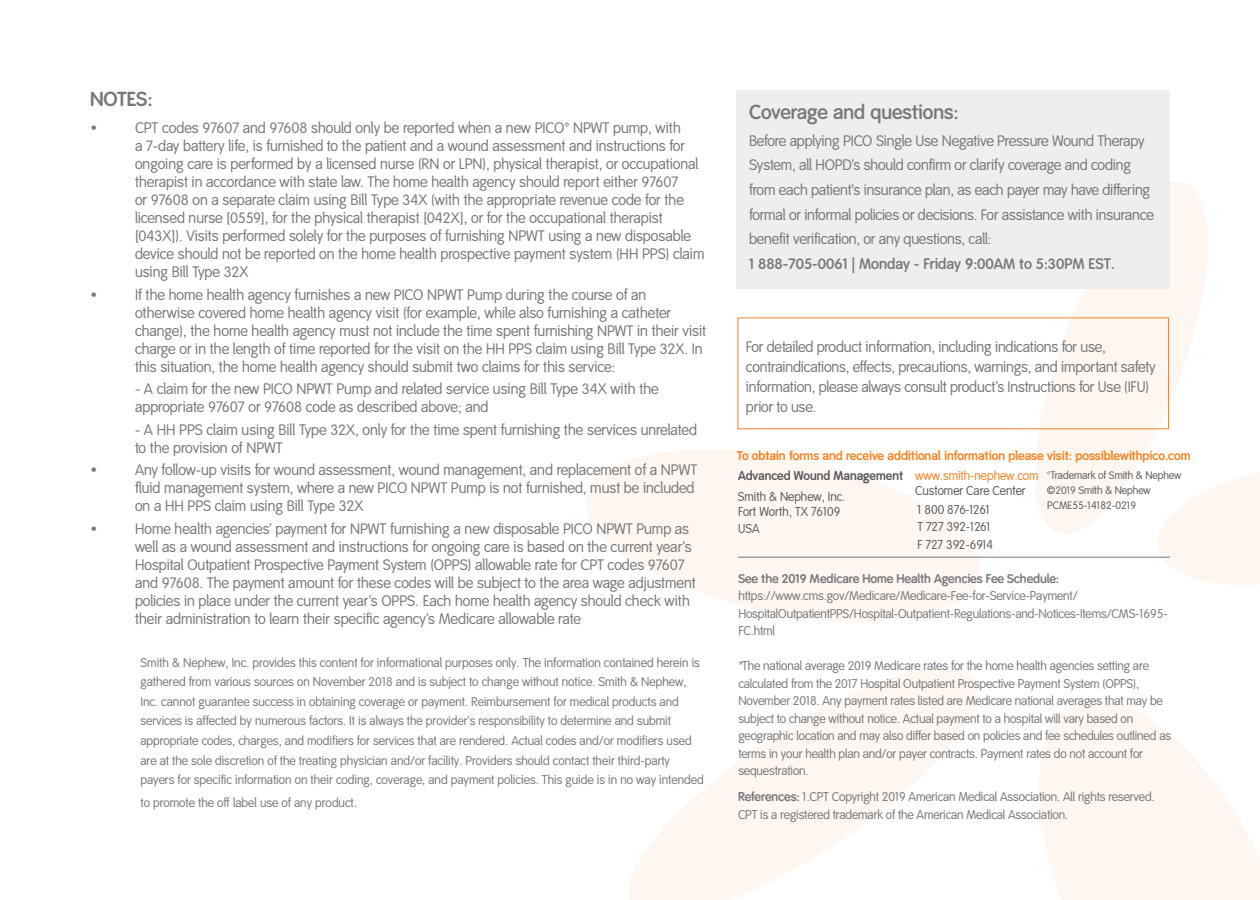
<style>
.page{position:relative;width:1260px;height:900px;background:#fff}
.page>*{position:absolute;margin:0;border:0;box-sizing:border-box;transform-origin:0 0}
.t1{font:600 20px "Smith&Nephew";color:#77787b}
.t2{font:700 20px "Smith&Nephew";letter-spacing:-.005em;color:#77787b}
.t3{font:15px/18px "Smith&Nephew";color:#77787b}
.t4{font:12.5px/17.5px "Smith&Nephew LF";letter-spacing:-.01em;color:#77787b}
.t5{font:12.5px/19.8px "Smith&Nephew";color:#77787b}
.t6{font:12.5px/17.8px "Smith&Nephew LF";color:#59595c}
.t7{font:700 12.5px "Smith&Nephew";color:#f58220}
.t8{font:700 12.5px "Smith&Nephew LF";letter-spacing:-.01em;color:#77787b}
.t9{font:700 12.5px "Smith&Nephew LF";color:#59595c}
.t10{font:12.5px "Smith&Nephew LF";color:#f58220}
.t11{font:10.75px/15px "Smith&Nephew LF";color:#58595b}
.t12{font:10.75px "Smith&Nephew LF";color:#58595b}
.s1{font-weight:700}
.s2{font-size:15px}
.s3{font-weight:600}
.s4{font-family:"Smith&Nephew LF";font-weight:700}
</style>
<div class="page">
<svg style="left:586px;top:182px;width:674px;height:718px"></svg>
<div style="left:737px;top:91px;width:433px;height:198px;background:#eeeeef"></div>
<hr style="left:738px;top:557px;width:432px;height:1px;background:#76777a">
<h1 class="t2" style="left:90px;top:86px;width:64px">NOTES:</h1>
<p class="t3" style="left:90px;top:120px;width:9px">•</p>
<p class="t3" style="left:135px;top:120px;width:571px">CPT codes 97607 and 97608 should only be reported when a new PICO<span class="s1">™</span> NPWT pump, with<br>a 7-day battery life, is furnished to the patient and a wound assessment and instructions for ongoing care is performed by a licensed nurse (RN or LPN), physical therapist, or occupational therapist in accordance with state law. The home health agency should report either 97607<br>or 97608 on a separate claim using Bill Type 34X (with the appropriate revenue code for the licensed nurse [0559], for the physical therapist [042X], or for the occupational therapist [043X]). Visits performed solely for the purposes of furnishing NPWT using a new disposable device should not be reported on the home health prospective payment system (HH PPS) claim using Bill Type 32X</p>
<p class="t3" style="left:90px;top:286px;width:9px">•</p>
<p class="t3" style="left:135px;top:286px;width:573px">If the home health agency furnishes a new PICO NPWT Pump during the course of an otherwise covered home health agency visit (for example, while also furnishing a catheter change), the home health agency must not include the time spent furnishing NPWT in their visit charge or in the length of time reported for the visit on the HH PPS claim using Bill Type 32X. In this situation, the home health agency should submit two claims for this service:</p>
<p class="t3" style="left:135px;top:381px;width:525px">- A claim for the new PICO NPWT Pump and related service using Bill Type 34X with the appropriate 97607 or 97608 code as described above; and</p>
<p class="t3" style="left:135px;top:421px;width:564px">- A HH PPS claim using Bill Type 32X, only for the time spent furnishing the services unrelated to the provision of NPWT</p>
<p class="t3" style="left:90px;top:462px;width:9px">•</p>
<p class="t3" style="left:135px;top:462px;width:564px">Any follow-up visits for wound assessment, wound management, and replacement of a NPWT fluid management system, where a new PICO NPWT Pump is not furnished, must be included on a HH PPS claim using Bill Type 32X</p>
<p class="t3" style="left:90px;top:520px;width:9px">•</p>
<p class="t3" style="left:135px;top:520px;width:562px">Home health agencies’ payment for NPWT furnishing a new disposable PICO NPWT Pump as well as a wound assessment and instructions for ongoing care is based on the current year’s Hospital Outpatient Prospective Payment System (OPPS) allowable rate for CPT codes 97607 and 97608. The payment amount for these codes will be subject to the area wage adjustment policies in place under the current year’s OPPS. Each home health agency should check with their administration to learn their specific agency’s Medicare allowable rate</p>
<p class="t5" style="left:140px;top:653px;width:565px">Smith &amp; Nephew, Inc. provides this content for informational purposes only. The information contained herein is gathered from various sources on November 2018 and is subject to change without notice. Smith &amp; Nephew, Inc. cannot guarantee success in obtaining coverage or payment. Reimbursement for medical products and services is affected by numerous factors. It is always the provider’s responsibility to determine and submit appropriate codes, charges, and modifiers for services that are rendered. Actual codes and/or modifiers used are at the sole discretion of the treating physician and/or facility. Providers should contact their third-party payers for specific information on their coding, coverage, and payment policies. This guide is in no way intended</p>
<p class="t5" style="left:140px;top:793px;width:219px">to promote the off label use of any product<span class="s2">.</span></p>
<h1 class="t1" style="left:749px;top:99px;width:211px">Coverage and questions:</h1>
<p class="t3" style="left:749px;top:128px;width:406px;line-height:24.8px">Before applying PICO Single Use Negative Pressure Wound Therapy System, all HOPD’s should confirm or clarify coverage and coding from each patient’s insurance plan, as each payer may have differing formal or informal policies or decisions. For assistance with insurance benefit verification, or any questions, call:<br><span class="s3">1 888-705-0061 | Monday - Friday</span> <span class="s4">9</span><span class="s3">:00AM to 5:30PM EST.</span></p>
<p class="t3" style="left:746px;top:337px;width:411px;line-height:20px">For detailed product information, including indications for use, contraindications, effects, precautions, warnings, and important safety information, please always consult product’s Instructions for Use (IFU) prior to use.</p>
<p class="t7" style="left:737px;top:447px;width:455px">To obtain forms and receive additional information please visit: possiblewithpico.com</p>
<p class="t9" style="left:738px;top:467px;width:166px">Advanced Wound Management</p>
<p class="t6" style="left:738px;top:488px;width:109px">Smith &amp; Nephew, Inc.</p>
<p class="t10" style="left:915px;top:468px;width:125px">www.smith-nephew.com</p>
<p class="t11" style="left:1047px;top:468px;width:136px">™Trademark of Smith &amp; Nephew ©2019 Smith &amp; Nephew</p>
<p class="t12" style="left:1047px;top:499px;width:90px">PCME55-14182-0219</p>
<p class="t6" style="left:915px;top:483px;width:112px">Customer Care Center</p>
<p class="t6" style="left:738px;top:503px;width:104px">Fort Worth, TX 76109</p>
<p class="t6" style="left:917px;top:501px;width:75px">1 800 876-1261<br>T 727 392-1261</p>
<p class="t6" style="left:738px;top:521px;width:23px">USA</p>
<p class="t6" style="left:917px;top:536px;width:77px">F 727 392-6914</p>
<p class="t8" style="left:738px;top:571px;width:322px">See the 2019 Medicare Home Health Agencies Fee Schedule:</p>
<p class="t4" style="left:738px;top:588px;width:431px">https://www.cms.gov/Medicare/Medicare-Fee-for-Service-Payment/<br>HospitalOutpatientPPS/Hospital-Outpatient-Regulations-and-Notices-Items/CMS-1695-<br>FC.html</p>
<p class="t4" style="left:738px;top:658px;width:434px">*The national average 2019 Medicare rates for the home health agencies setting are calculated from the 2017 Hospital Outpatient Prospective Payment System (OPPS), November 2018. Any payment rates listed are Medicare national averages that may be subject to change without notice. Actual payment to a hospital will vary based on geographic location and may also differ based on policies and fee schedules outlined as terms in your health plan and/or payer contracts. Payment rates do not account for sequestration.</p>
<p class="t4" style="left:738px;top:789px;width:418px"><span class="s1">References:</span> 1.CPT Copyright 2019 American Medical Association. All rights reserved.<br>CPT is a registered trademark of the American Medical Association.</p>
</div>
